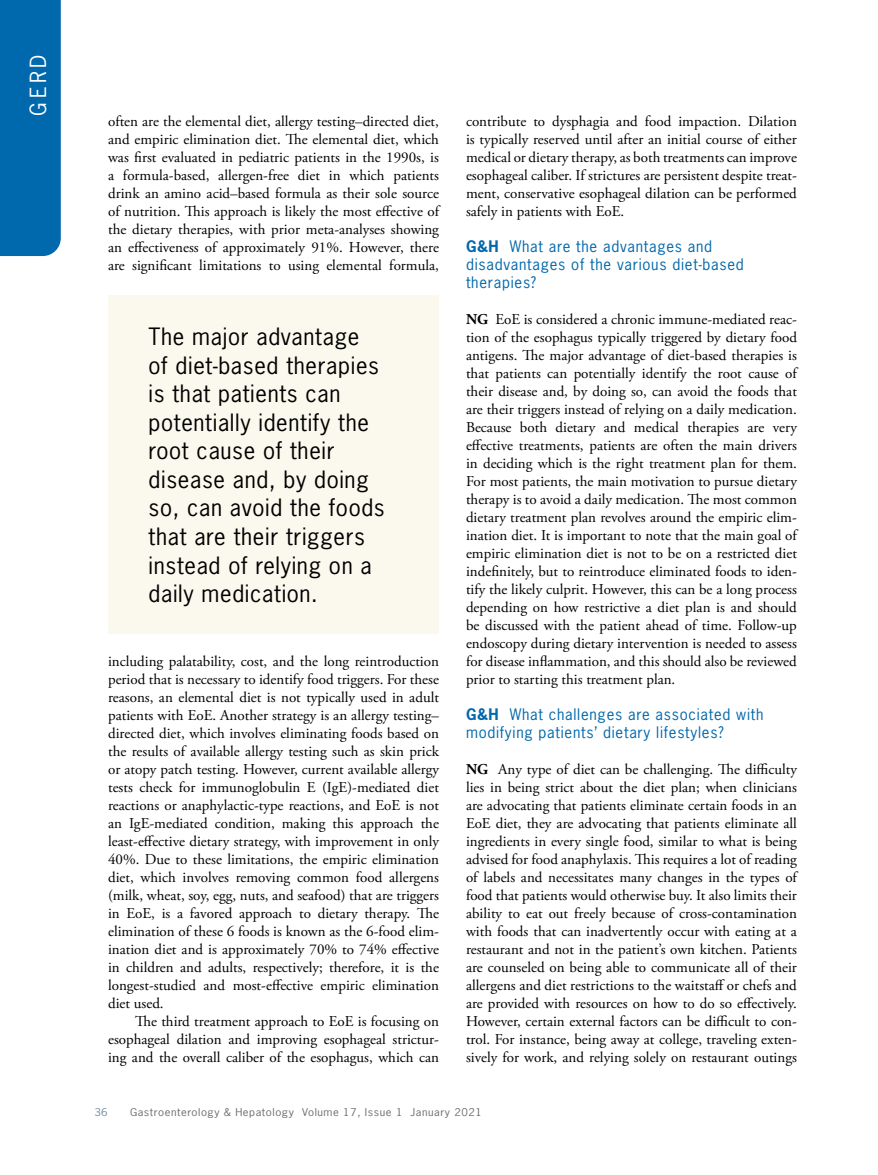
<style>
.page{position:relative;width:878px;height:1175px;background:#fff}
.page>*{position:absolute;margin:0;border:0;box-sizing:border-box;transform-origin:0 0}
.t1{font:22.5px/28.5px "News Gothic Std";letter-spacing:.03em;color:#000}
.t2{font:21px "News Gothic Std";color:#fff}
.t3{font:15px/18px "Adobe Garamond Pro";color:#000;text-align:justify}
.t4{font:15px/18px "News Gothic Std";letter-spacing:.05em;color:#0068ac}
.t5{font:10.2px "News Gothic Std";letter-spacing:.05em;color:#6d6e71;scale:1.11 1}
.t6{font:10.2px "News Gothic Std";color:#738ba5;scale:1.11 1}
.s1{font-weight:700}
</style>
<div class="page">
<div style="left:0;top:0;width:61px;height:256px;background:#0068ac"></div>
<div style="left:108px;top:295px;width:331px;height:339px;background:#fbf9ed"></div>
<h2 class="t2" style="left:25px;top:116px;width:63px;rotate:-90deg">GERD</h2>
<p class="t3" style="left:108px;top:113px;width:332px">often are the elemental diet, allergy testing–directed diet, and empiric elimination diet. The elemental diet, which was first evaluated in pediatric patients in the 1990s, is a formula-based, allergen-free diet in which patients drink an amino acid–based formula as their sole source of nutrition. This approach is likely the most effective of the dietary therapies, with prior meta-analyses showing an effectiveness of approximately 91%. However, there are significant limitations to using elemental formula,</p>
<h1 class="t1" style="left:148px;top:322px;width:238px">The major advantage<br>of diet-based therapies is that patients can potentially identify the root cause of their disease and, by doing so, can avoid the foods that are their triggers instead of relying on a daily medication.</h1>
<p class="t3" style="left:108px;top:653px;width:332px">including palatability, cost, and the long reintroduction period that is necessary to identify food triggers. For these reasons, an elemental diet is not typically used in adult patients with EoE. Another strategy is an allergy testing– directed diet, which involves eliminating foods based on the results of available allergy testing such as skin prick or atopy patch testing. However, current available allergy tests check for immunoglobulin E (IgE)-mediated diet reactions or anaphylactic-type reactions, and EoE is not an IgE-mediated condition, making this approach the least-effective dietary strategy, with improvement in only 40%. Due to these limitations, the empiric elimination diet, which involves removing common food allergens (milk, wheat, soy, egg, nuts, and seafood) that are triggers in EoE, is a favored approach to dietary therapy. The elimination of these 6 foods is known as the 6-food elim&shy;ination diet and is approximately 70% to 74% effective in children and adults, respectively; therefore, it is the longest-studied and most-effective empiric elimination diet used.</p>
<p class="t3" style="left:108px;top:1013px;width:332px;text-indent:27px">The third treatment approach to EoE is focusing on esophageal dilation and improving esophageal strictur&shy;ing and the overall caliber of the esophagus, which can</p>
<p class="t3" style="left:466px;top:113px;width:332px">contribute to dysphagia and food impaction. Dilation is typically reserved until after an initial course of either medical or dietary therapy, as both treatments can improve esophageal caliber. If strictures are persistent despite treat&shy;ment, conservative esophageal dilation can be performed safely in patients with EoE.</p>
<p class="t4" style="left:466px;top:237px;width:279px"><span class="s1">G&amp;H</span> What are the advantages and disadvantages of the various diet-based therapies?</p>
<p class="t3" style="left:466px;top:311px;width:332px"><span class="s1">NG</span> EoE is considered a chronic immune-mediated reac&shy;tion of the esophagus typically triggered by dietary food antigens. The major advantage of diet-based therapies is that patients can potentially identify the root cause of their disease and, by doing so, can avoid the foods that are their triggers instead of relying on a daily medication.<br>Because both dietary and medical therapies are very effective treatments, patients are often the main drivers in deciding which is the right treatment plan for them.<br>For most patients, the main motivation to pursue dietary therapy is to avoid a daily medication. The most common dietary treatment plan revolves around the empiric elim&shy;ination diet. It is important to note that the main goal of empiric elimination diet is not to be on a restricted diet indefinitely, but to reintroduce eliminated foods to iden&shy;tify the likely culprit. However, this can be a long process depending on how restrictive a diet plan is and should be discussed with the patient ahead of time. Follow-up endoscopy during dietary intervention is needed to assess for disease inflammation, and this should also be reviewed prior to starting this treatment plan.</p>
<p class="t4" style="left:466px;top:705px;width:299px"><span class="s1">G&amp;H</span> What challenges are associated with modifying patients’ dietary lifestyles?</p>
<p class="t3" style="left:466px;top:761px;width:332px"><span class="s1">NG</span> Any type of diet can be challenging. The difficulty lies in being strict about the diet plan; when clinicians are advocating that patients eliminate certain foods in an EoE diet, they are advocating that patients eliminate all ingredients in every single food, similar to what is being advised for food anaphylaxis. This requires a lot of reading of labels and necessitates many changes in the types of food that patients would otherwise buy. It also limits their ability to eat out freely because of cross-contamination with foods that can inadvertently occur with eating at a restaurant and not in the patient’s own kitchen. Patients are counseled on being able to communicate all of their allergens and diet restrictions to the waitstaff or chefs and are provided with resources on how to do so effectively.<br>However, certain external factors can be difficult to con&shy;trol. For instance, being away at college, traveling exten&shy;sively for work, and relying solely on restaurant outings</p>
<p class="t6" style="left:94px;top:1105px;width:13px">36</p>
<p class="t5" style="left:130px;top:1105px;width:319px">Gastroenterology &amp; Hepatology Volume 17, Issue 1 January 2021</p>
</div>
